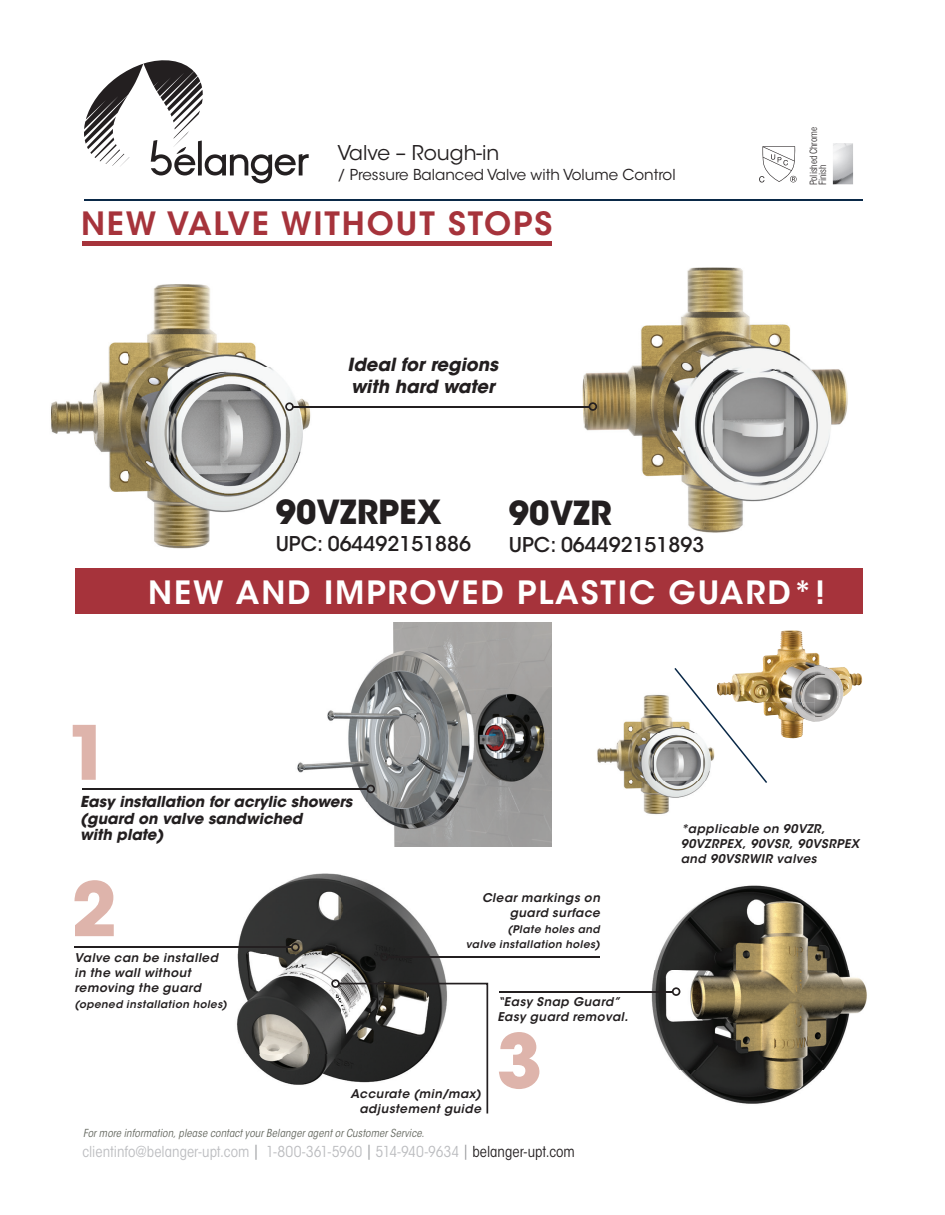
<style>
.page{position:relative;width:945px;height:1215px;background:#fff}
.page>*{position:absolute;margin:0;border:0;box-sizing:border-box;transform-origin:0 0}
.t1{font:700 33px "ITC Avant Garde Std";color:#231f20}
.t2{font:600 31.8px "ITC Avant Garde Std";letter-spacing:.06em;color:#fff}
.t3{font:600 31.8px "ITC Avant Garde Std";letter-spacing:.06em;color:#a6333b}
.t4{font:500 20.25px "ITC Avant Garde Std";color:#231f20}
.t5{font:20.25px "ITC Avant Garde Std";color:#231f20}
.t6{font:italic 700 18px/21.6px "ITC Avant Garde Std";color:#231f20}
.t7{font:condensed 15px "ITC Avant Garde Std";color:#bcbdc0}
.t8{font:italic 700 15px/16.5px "ITC Avant Garde Std";color:#231f20}
.t9{font:15px "ITC Avant Garde Std";color:#231f20}
.t10{font:italic 600 12px/15.3px "ITC Avant Garde Std";letter-spacing:.04em;color:#231f20}
.t11{font:italic condensed 10.95px "ITC Avant Garde Std";letter-spacing:.015em;color:#63665e}
.t12{font:italic 600 10.5px/15.3px "ITC Avant Garde Std";letter-spacing:.04em;color:#231f20;text-align:right}
.t13{font:300 condensed 9.75px/9px "Swiss 721 BT";letter-spacing:-.01em;color:#231f20}
.s1{color:#939598}
.s2{color:#231f20}
</style>
<div class="page">
<img style="left:51px;top:284px;width:260px;height:265px">
<img style="left:582px;top:267px;width:266px;height:266px">
<img style="left:597px;top:694px;width:107px;height:121px">
<img style="left:762px;top:630px;width:53px;height:72px">
<img style="left:815px;top:653px;width:47px;height:69px">
<img style="left:767px;top:702px;width:48px;height:36px">
<img style="left:297px;top:623px;width:255px;height:224px">
<img style="left:237px;top:873px;width:209px;height:212px">
<img style="left:610px;top:885px;width:257px;height:219px">
<svg style="left:759px;top:146px;width:38px;height:36px"></svg>
<img style="left:833px;top:143px;width:20px;height:41px">
<hr style="left:84px;top:199px;width:778px;height:1px;background:#0a2948">
<svg style="left:84px;top:60px;width:225px;height:123px"></svg>
<svg style="left:331px;top:979px;width:157px;height:135px"></svg>
<hr style="left:75px;top:946px;width:217px;height:2px;background:#231f20">
<svg style="left:291px;top:943px;width:9px;height:9px"></svg>
<hr style="left:82px;top:788px;width:285px;height:2px;background:#231f20">
<svg style="left:366px;top:785px;width:9px;height:8px"></svg>
<hr style="left:499px;top:991px;width:174px;height:1px;background:#231f20">
<svg style="left:672px;top:987px;width:8px;height:9px"></svg>
<svg style="left:589px;top:402px;width:8px;height:9px"></svg>
<hr style="left:388px;top:956px;width:212px;height:2px;background:#231f20">
<svg style="left:380px;top:953px;width:9px;height:8px"></svg>
<svg style="left:674px;top:668px;width:93px;height:115px"></svg>
<div style="left:75px;top:568px;width:787px;height:45px;background:#a6333b"></div>
<svg style="left:73px;top:725px;width:23px;height:55px"></svg>
<svg style="left:74px;top:880px;width:40px;height:56px"></svg>
<svg style="left:499px;top:1032px;width:40px;height:57px"></svg>
<div style="left:82px;top:241px;width:470px;height:5px;background:#a6333b"></div>
<hr style="left:293px;top:406px;width:297px;height:2px;background:#231f20">
<svg style="left:285px;top:402px;width:9px;height:9px"></svg>
<h3 class="t5" style="left:338px;top:141px;width:163px">Valve – Rough-in</h3>
<p class="t9" style="left:338px;top:165px;width:340px">/ Pressure Balanced Valve with Volume Control</p>
<h2 class="t3" style="left:81px;top:203px;width:473px">NEW VALVE WITHOUT STOPS</h2>
<h3 class="t6" style="left:348px;top:354px;width:152px">Ideal for regions with hard water</h3>
<h1 class="t1" style="left:276px;top:491px;width:168px">90VZRPEX</h1>
<h3 class="t4" style="left:276px;top:531px;width:197px">UPC: 064492151886</h3>
<h1 class="t1" style="left:509px;top:491px;width:104px">90VZR</h1>
<h3 class="t4" style="left:509px;top:532px;width:197px">UPC: 064492151893</h3>
<p class="t13" style="left:809px;top:185px;width:59px;rotate:-90deg">Polished Chrome<br>Finish</p>
<h2 class="t2" style="left:148px;top:572px;width:678px">NEW AND IMPROVED PLASTIC GUARD*!</h2>
<p class="t8" style="left:80px;top:794px;width:274px">Easy installation for acrylic showers (guard on valve sandwiched<br>with plate)</p>
<p class="t10" style="left:482px;top:890px;width:119px;text-align:right">Clear markings on guard surface</p>
<p class="t12" style="left:466px;top:921px;width:136px">(Plate holes and<br>valve installation holes)</p>
<p class="t10" style="left:74px;top:950px;width:145px">Valve can be installed in the wall without removing the guard</p>
<p class="t12" style="left:74px;top:996px;width:154px">(opened installation holes)</p>
<p class="t10" style="left:497px;top:994px;width:132px">“Easy Snap Guard”<br>Easy guard removal.</p>
<p class="t10" style="left:350px;top:1086px;width:132px;text-align:right">Accurate (min/max) adjustement guide</p>
<p class="t11" style="left:83px;top:1126px;width:343px">For more information, please contact your Belanger agent or Customer Service.</p>
<p class="t7" style="left:83px;top:1143px;width:494px">clientinfo@belanger-upt.com <span class="s1">|</span> 1-800-361-5960 <span class="s1">|</span> 514-940-9634 <span class="s1">|</span> <span class="s2">belanger-upt.com</span></p>
<p class="t10" style="left:681px;top:821px;width:180px">*applicable on 90VZR,<br>90VZRPEX, 90VSR, 90VSRPEX and 90VSRWIR valves</p>
</div>
